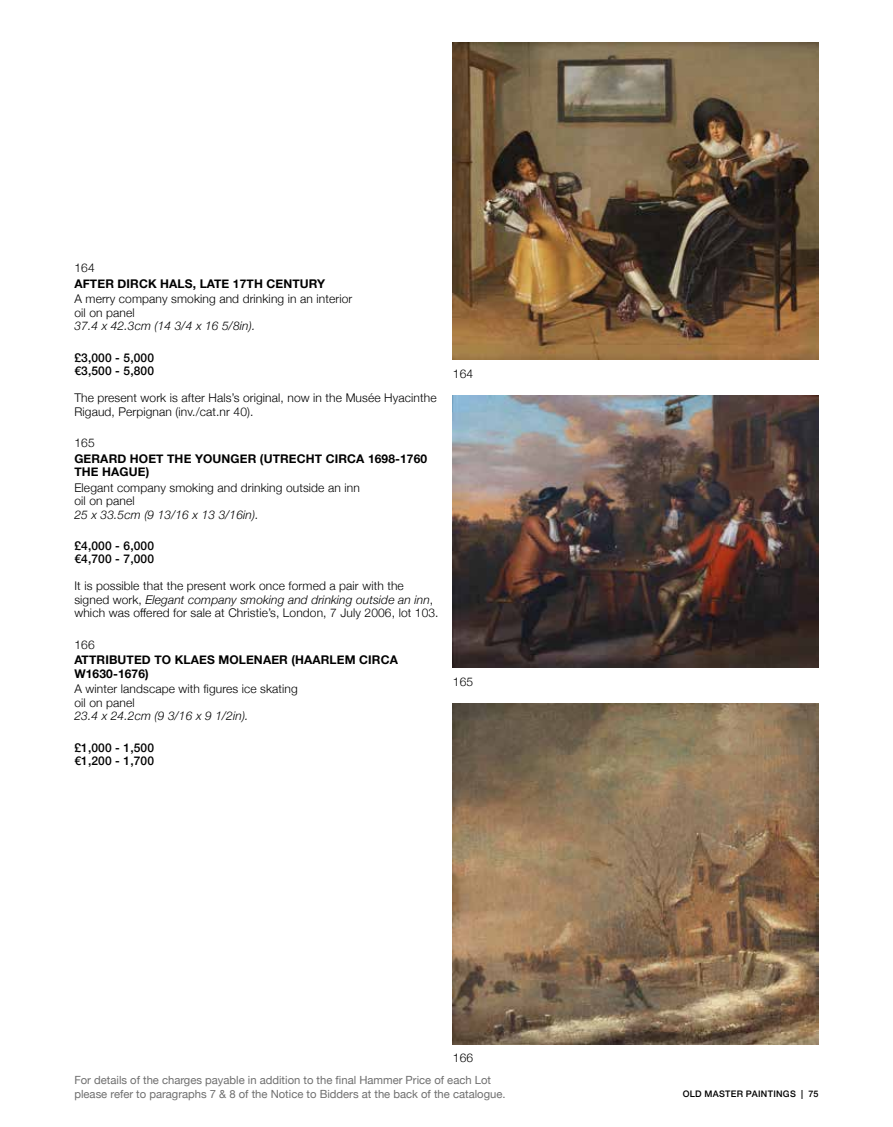
<style>
.page{position:relative;width:893px;height:1127px;background:#fff}
.page>*{position:absolute;margin:0;border:0;box-sizing:border-box;transform-origin:0 0}
.t1{font:300 12px/13.5px "Helvetica Neue";letter-spacing:.01em;color:#000}
.t2{font:700 12px/13.5px "Helvetica Neue";letter-spacing:.01em;color:#000}
.t3{font:italic 300 12px "Helvetica Neue";letter-spacing:.01em;color:#000}
.t4{font:500 12px/13.5px "Helvetica Neue";letter-spacing:.01em;color:#000}
.t5{font:11.25px/13.5px "Helvetica Neue";color:#6f6f6f}
.t6{font:500 9px "Helvetica Neue";letter-spacing:.035em;color:#000}
.s1{font-style:italic}
</style>
<div class="page">
<img style="left:453px;top:43px;width:366px;height:317px">
<img style="left:453px;top:396px;width:366px;height:271px">
<img style="left:453px;top:704px;width:366px;height:340px">
<p class="t1" style="left:74px;top:260px;width:22px">164</p>
<p class="t2" style="left:74px;top:277px;width:252px">AFTER DIRCK HALS, LATE 17TH CENTURY</p>
<p class="t1" style="left:74px;top:291px;width:279px">A merry company smoking and drinking in an interior oil on panel</p>
<p class="t3" style="left:74px;top:317px;width:182px">37.4 x 42.3cm (14 3/4 x 16 5/8in).</p>
<p class="t4" style="left:74px;top:350px;width:81px">£3,000 - 5,000 €3,500 - 5,800</p>
<p class="t1" style="left:74px;top:390px;width:364px">The present work is after Hals’s original, now in the Musée Hyacinthe<br>Rigaud, Perpignan (inv./cat.nr 40).</p>
<p class="t1" style="left:74px;top:435px;width:22px">165</p>
<p class="t2" style="left:74px;top:452px;width:354px">GERARD HOET THE YOUNGER (UTRECHT CIRCA 1698-1760<br>THE HAGUE)</p>
<p class="t1" style="left:74px;top:480px;width:287px">Elegant company smoking and drinking outside an inn oil on panel</p>
<p class="t3" style="left:74px;top:505px;width:186px">25 x 33.5cm (9 13/16 x 13 3/16in).</p>
<p class="t4" style="left:74px;top:538px;width:81px">£4,000 - 6,000 €4,700 - 7,000</p>
<p class="t1" style="left:74px;top:578px;width:366px">It is possible that the present work once formed a pair with the signed work, <span class="s1">Elegant company smoking and drinking outside an inn</span>, which was offered for sale at Christie’s, London, 7 July 2006, lot 103.</p>
<p class="t1" style="left:74px;top:637px;width:22px">166</p>
<p class="t2" style="left:74px;top:653px;width:325px">ATTRIBUTED TO KLAES MOLENAER (HAARLEM CIRCA<br>W1630-1676)</p>
<p class="t1" style="left:74px;top:681px;width:225px">A winter landscape with figures ice skating oil on panel</p>
<p class="t3" style="left:74px;top:707px;width:176px">23.4 x 24.2cm (9 3/16 x 9 1/2in).</p>
<p class="t4" style="left:74px;top:740px;width:81px">£1,000 - 1,500 €1,200 - 1,700</p>
<p class="t1" style="left:453px;top:366px;width:22px">164</p>
<p class="t1" style="left:453px;top:674px;width:22px">165</p>
<p class="t1" style="left:453px;top:1050px;width:22px">166</p>
<p class="t5" style="left:74px;top:1074px;width:433px">For details of the charges payable in addition to the final Hammer Price of each Lot please refer to paragraphs 7 &amp; 8 of the Notice to Bidders at the back of the catalogue.</p>
<p class="t6" style="left:683px;top:1087px;width:137px">OLD MASTER PAINTINGS | 75</p>
</div>
